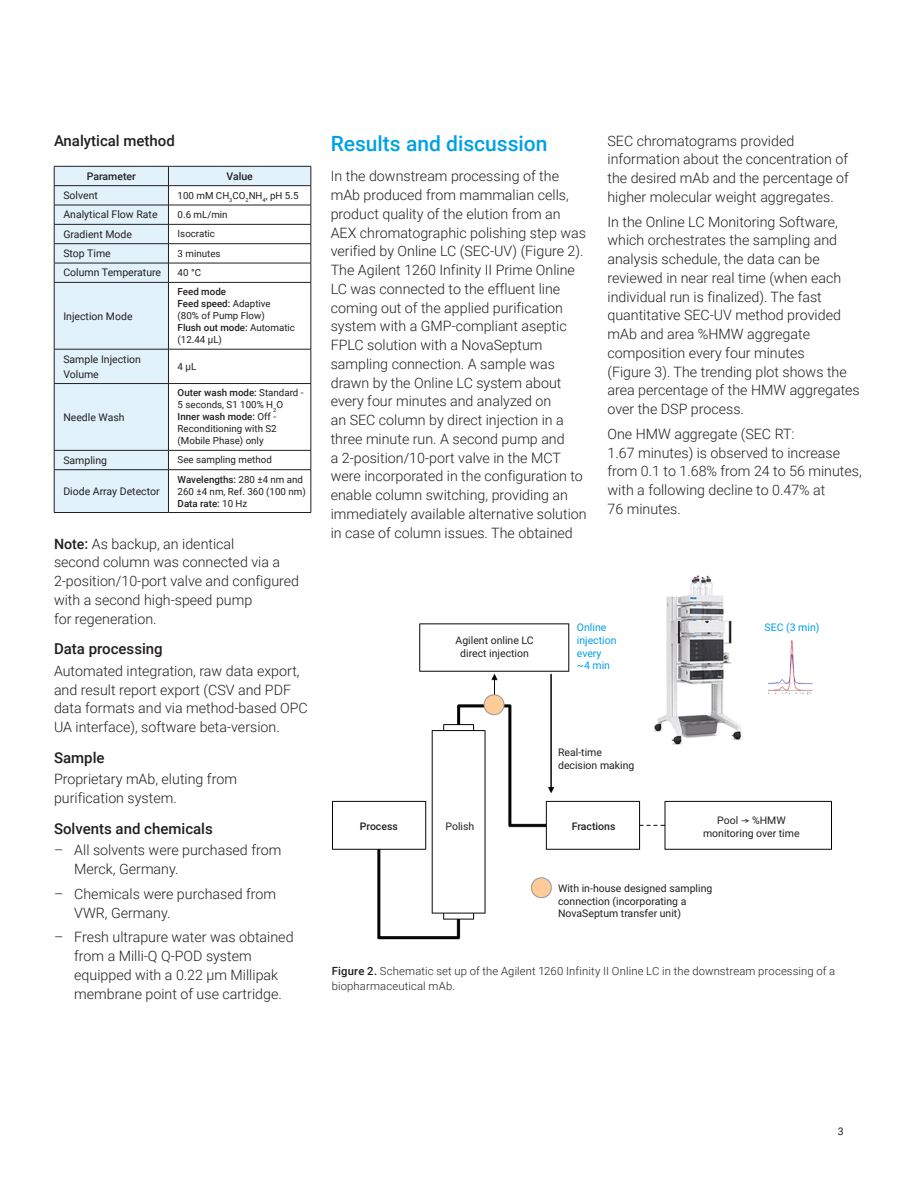
<style>
.page{position:relative;width:918px;height:1188px;background:#fff}
.page>*{position:absolute;margin:0;border:0;box-sizing:border-box;transform-origin:0 0}
.Header_1{font:500 21px "Roboto";color:#00a1e3}
.Header_2{font:500 15px "Roboto";color:#231f20}
.Text{font:300 14.25px/18.8px "Roboto";color:#231f20}
.t1{font:300 11.25px/15px "Roboto";letter-spacing:.01em;color:#231f20}
.Table_text{font:10.5px/12.6px "Roboto";color:#231f20}
.t2{font:10.5px/12.6px "Roboto";color:#00a1e3}
.Table_header{font:500 10.5px "Roboto";color:#231f20}
.Table_text_small_FL{font:9.75px/12px "Roboto";color:#231f20}
.s1{font-weight:500}
</style>
<div class="page">
<svg style="left:55px;top:167px;width:256px;height:345px"></svg>
<hr style="left:54px;top:205px;width:114px;height:1px;background:#231f20">
<hr style="left:168px;top:205px;width:143px;height:1px;background:#231f20">
<hr style="left:54px;top:224px;width:114px;height:1px;background:#231f20">
<hr style="left:168px;top:224px;width:143px;height:1px;background:#231f20">
<hr style="left:54px;top:243px;width:114px;height:1px;background:#231f20">
<hr style="left:168px;top:243px;width:143px;height:1px;background:#231f20">
<hr style="left:54px;top:263px;width:114px;height:1px;background:#231f20">
<hr style="left:168px;top:263px;width:143px;height:1px;background:#231f20">
<hr style="left:54px;top:282px;width:114px;height:1px;background:#231f20">
<hr style="left:168px;top:282px;width:143px;height:1px;background:#231f20">
<hr style="left:54px;top:349px;width:114px;height:1px;background:#231f20">
<hr style="left:168px;top:349px;width:143px;height:1px;background:#231f20">
<hr style="left:54px;top:383px;width:114px;height:1px;background:#231f20">
<hr style="left:168px;top:383px;width:143px;height:1px;background:#231f20">
<hr style="left:54px;top:450px;width:114px;height:1px;background:#231f20">
<hr style="left:168px;top:450px;width:143px;height:1px;background:#231f20">
<hr style="left:54px;top:469px;width:114px;height:1px;background:#231f20">
<hr style="left:168px;top:469px;width:143px;height:1px;background:#231f20">
<hr style="left:54px;top:283px;width:1px;height:66px;background:#231f20">
<hr style="left:54px;top:349px;width:1px;height:34px;background:#231f20">
<hr style="left:54px;top:384px;width:1px;height:66px;background:#231f20">
<svg style="left:54px;top:451px;width:1px;height:19px"></svg>
<hr style="left:54px;top:470px;width:1px;height:42px;background:#231f20">
<hr style="left:54px;top:512px;width:114px;height:1px;background:#231f20">
<svg style="left:168px;top:167px;width:1px;height:115px"></svg>
<hr style="left:168px;top:283px;width:1px;height:66px;background:#231f20">
<hr style="left:311px;top:283px;width:1px;height:66px;background:#231f20">
<hr style="left:168px;top:349px;width:1px;height:34px;background:#231f20">
<hr style="left:311px;top:349px;width:1px;height:34px;background:#231f20">
<hr style="left:168px;top:384px;width:1px;height:66px;background:#231f20">
<hr style="left:311px;top:384px;width:1px;height:66px;background:#231f20">
<svg style="left:168px;top:451px;width:1px;height:19px"></svg>
<svg style="left:311px;top:451px;width:1px;height:19px"></svg>
<hr style="left:168px;top:470px;width:1px;height:42px;background:#231f20">
<hr style="left:311px;top:470px;width:1px;height:42px;background:#231f20">
<hr style="left:168px;top:512px;width:143px;height:1px;background:#231f20">
<hr style="left:54px;top:166px;width:114px;height:1px;background:#231f20">
<svg style="left:54px;top:167px;width:1px;height:115px"></svg>
<hr style="left:168px;top:166px;width:143px;height:1px;background:#231f20">
<svg style="left:311px;top:167px;width:1px;height:115px"></svg>
<hr style="left:54px;top:185px;width:114px;height:1px;background:#231f20">
<hr style="left:168px;top:185px;width:143px;height:1px;background:#231f20">
<img style="left:332px;top:575px;width:500px;height:365px">
<div style="left:425px;top:628px;width:137px;height:40px;background:#fff"></div>
<div style="left:577px;top:605px;width:64px;height:83px;background:#fff"></div>
<div style="left:746px;top:605px;width:92px;height:25px;background:#fff"></div>
<div style="left:558px;top:747px;width:105px;height:37px;background:#fff"></div>
<div style="left:554px;top:813px;width:76px;height:24px;background:#fff"></div>
<div style="left:670px;top:804px;width:156px;height:42px;background:#fff"></div>
<div style="left:562px;top:877px;width:264px;height:72px;background:#fff"></div>
<div style="left:436px;top:775px;width:44px;height:29px;background:#fff"></div>
<div style="left:343px;top:813px;width:75px;height:24px;background:#fff"></div>
<p class="Header_2" style="left:54px;top:130px;width:122px">Analytical method</p>
<p class="Table_header" style="left:87px;top:169px;width:51px">Parameter</p>
<p class="Table_header" style="left:226px;top:169px;width:28px">Value</p>
<p class="Table_text" style="left:63px;top:189px;width:36px">Solvent</p>
<p class="Table_text_small_FL" style="left:178px;top:189px;width:122px">100 mM CH<sub>3</sub>CO<sub>2</sub>NH<sub>4</sub>, pH 5.5</p>
<p class="Table_text" style="left:63px;top:208px;width:96px">Analytical Flow Rate</p>
<p class="Table_text_small_FL" style="left:178px;top:208px;width:52px">0.6 mL/min</p>
<p class="Table_text" style="left:63px;top:227px;width:70px">Gradient Mode</p>
<p class="Table_text_small_FL" style="left:178px;top:228px;width:39px">Isocratic</p>
<p class="Table_text" style="left:63px;top:247px;width:49px">Stop Time</p>
<p class="Table_text_small_FL" style="left:178px;top:247px;width:44px">3 minutes</p>
<p class="Table_text" style="left:63px;top:266px;width:99px">Column Temperature</p>
<p class="Table_text_small_FL" style="left:178px;top:266px;width:25px">40 °C</p>
<p class="Table_text" style="left:63px;top:309px;width:71px">Injection Mode</p>
<p class="Table_text_small_FL" style="left:178px;top:285px;width:119px"><span class="s1">Feed mode<br>Feed speed:</span> Adaptive<br>(80% of Pump Flow)<br><span class="s1">Flush out mode:</span> Automatic (12.44 µL)</p>
<p class="Table_text" style="left:63px;top:351px;width:79px;line-height:15px">Sample Injection<br>Volume</p>
<p class="Table_text_small_FL" style="left:178px;top:360px;width:20px">4 µL</p>
<p class="Table_text" style="left:63px;top:410px;width:63px">Needle Wash</p>
<p class="Table_text_small_FL" style="left:178px;top:387px;width:127px"><span class="s1">Outer wash mode:</span> Standard -<br>5 seconds, S1 100% H<sub>2</sub>O<br><span class="s1">Inner wash mode:</span> Off -<br>Reconditioning with S2 (Mobile Phase) only</p>
<p class="Table_text" style="left:63px;top:453px;width:45px">Sampling</p>
<p class="Table_text_small_FL" style="left:178px;top:454px;width:96px">See sampling method</p>
<p class="Table_text" style="left:63px;top:484px;width:98px">Diode Array Detector</p>
<p class="Table_text_small_FL" style="left:178px;top:473px;width:130px"><span class="s1">Wavelengths:</span> 280 ±4 nm and<br>260 ±4 nm, Ref. 360 (100 nm)<br><span class="s1">Data rate:</span> 10 Hz</p>
<p class="Text" style="left:54px;top:534px;width:247px"><span class="s1">Note:</span> As backup, an identical<br>second column was connected via a<br>2-position/10-port valve and configured with a second high-speed pump<br>for regeneration.</p>
<p class="Header_2" style="left:54px;top:639px;width:110px">Data processing</p>
<p class="Text" style="left:54px;top:661px;width:255px">Automated integration, raw data export, and result report export (CSV and PDF data formats and via method-based OPC UA interface), software beta-version.</p>
<p class="Header_2" style="left:54px;top:747px;width:52px">Sample</p>
<p class="Text" style="left:54px;top:769px;width:184px">Proprietary mAb, eluting from purification system.</p>
<p class="Header_2" style="left:54px;top:818px;width:160px">Solvents and chemicals</p>
<p class="Text" style="left:74px;top:840px;width:209px;text-indent:-20px">– All solvents were purchased from<br>Merck, Germany.</p>
<p class="Text" style="left:74px;top:884px;width:203px;text-indent:-20px">– Chemicals were purchased from<br>VWR, Germany.</p>
<p class="Text" style="left:74px;top:927px;width:221px;text-indent:-20px">– Fresh ultrapure water was obtained from a Milli-Q Q-POD system equipped with a 0.22 μm Millipak membrane point of use cartridge.</p>
<p class="Header_1" style="left:331px;top:129px;width:218px">Results and discussion</p>
<p class="Text" style="left:331px;top:166px;width:257px">In the downstream processing of the mAb produced from mammalian cells, product quality of the elution from an AEX chromatographic polishing step was verified by Online LC (SEC-UV) (Figure 2).<br>The Agilent 1260 Infinity II Prime Online LC was connected to the effluent line coming out of the applied purification system with a GMP‑compliant aseptic FPLC solution with a NovaSeptum sampling connection. A sample was drawn by the Online LC system about every four minutes and analyzed on<br>an SEC column by direct injection in a three minute run. A second pump and<br>a 2-position/10‑port valve in the MCT were incorporated in the configuration to enable column switching, providing an immediately available alternative solution in case of column issues. The obtained</p>
<p class="Text" style="left:608px;top:131px;width:243px">SEC chromatograms provided information about the concentration of the desired mAb and the percentage of higher molecular weight aggregates.</p>
<p class="Text" style="left:608px;top:212px;width:254px">In the Online LC Monitoring Software, which orchestrates the sampling and analysis schedule, the data can be reviewed in near real time (when each individual run is finalized). The fast quantitative SEC-UV method provided mAb and area %HMW aggregate composition every four minutes<br>(Figure 3). The trending plot shows the area percentage of the HMW aggregates over the DSP process.</p>
<p class="Text" style="left:608px;top:424px;width:256px">One HMW aggregate (SEC RT:<br>1.67 minutes) is observed to increase from 0.1 to 1.68% from 24 to 56 minutes, with a following decline to 0.47% at<br>76 minutes.</p>
<p class="Table_text" style="left:455px;top:634px;width:80px;text-align:center">Agilent online LC direct injection</p>
<p class="t2" style="left:577px;top:621px;width:41px">Online injection every ~4 min</p>
<p class="t2" style="left:765px;top:620px;width:56px">SEC (3 min)</p>
<p class="Table_header" style="left:360px;top:819px;width:40px">Process</p>
<p class="Table_text" style="left:445px;top:820px;width:30px">Polish</p>
<p class="Table_text" style="left:558px;top:746px;width:78px">Real-time decision making</p>
<p class="Table_header" style="left:572px;top:819px;width:45px">Fractions</p>
<p class="Table_text" style="left:717px;top:814px;width:23px">Pool</p>
<p class="Table_text" style="left:703px;top:814px;width:98px;text-indent:49px">%HMW monitoring over time</p>
<p class="Table_text" style="left:558px;top:882px;width:156px">With in-house designed sampling connection (incorporating a<br>NovaSeptum transfer unit)</p>
<p class="t1" style="left:332px;top:963px;width:505px"><span class="s1">Figure 2.</span> Schematic set up of the Agilent 1260 Infinity II Online LC in the downstream processing of a biopharmaceutical mAb.</p>
<p class="Table_text" style="left:838px;top:1125px;width:7px">3</p>
</div>
